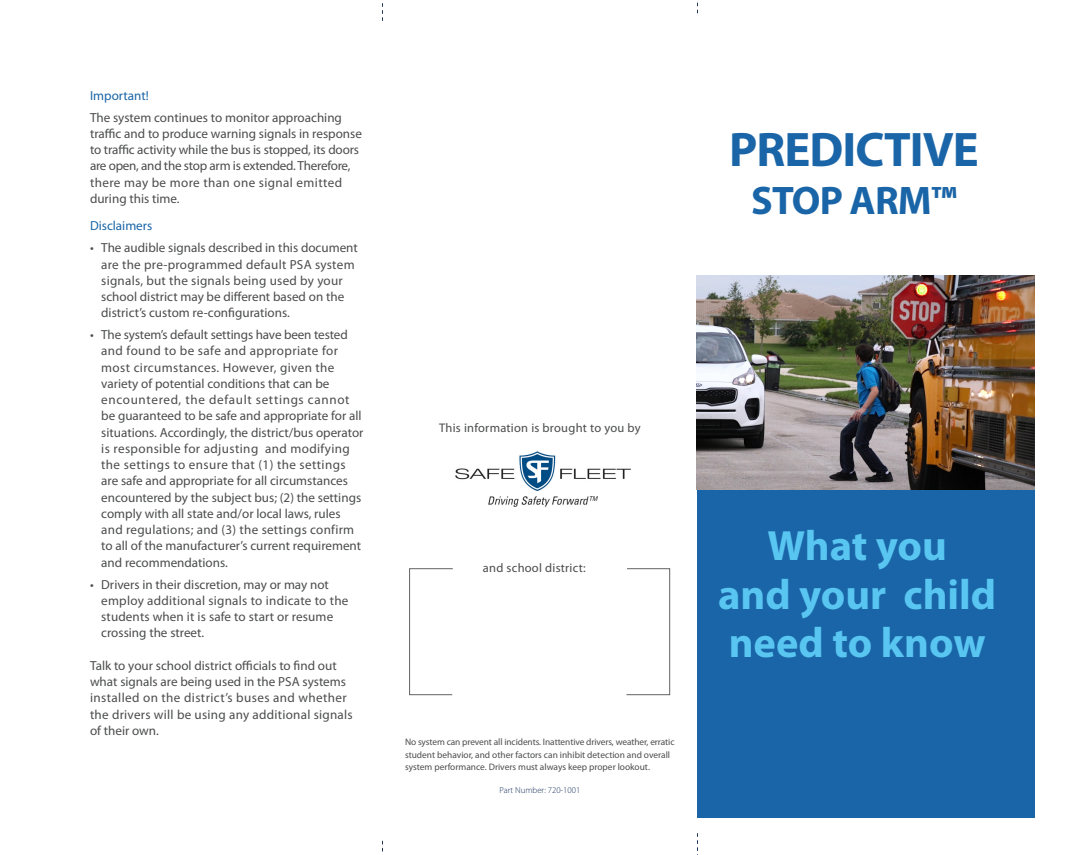
<style>
.page{position:relative;width:1080px;height:855px;background:#fff}
.page>*{position:absolute;margin:0;border:0;box-sizing:border-box;transform-origin:0 0}
.t1{font:700 48.75px "Myriad Pro";letter-spacing:-.02em;color:#1a65a7}
.t2{font:700 42.5px/48.8px "Myriad Pro";color:#59c6f1}
.t3{font:700 40px "Myriad Pro";letter-spacing:-.02em;color:#1a65a7}
.t4{font:13.12px/16.2px "Myriad Pro";color:#4b4c4d}
.t5{font:13.12px "Myriad Pro";color:#1a65a7}
.t6{font:12.5px "Myriad Pro";letter-spacing:.02em;color:#4b4c4d}
.t7{font:9.38px/12.5px "Myriad Pro";color:#4b4c4d}
.t8{font:300 8.75px "Myriad Pro";color:#1a345d}
</style>
<div class="page">
<div style="left:697px;top:472px;width:338px;height:345px;background:#1a65a7"></div>
<img style="left:697px;top:276px;width:338px;height:214px">
<img style="left:455px;top:451px;width:176px;height:56px">
<svg style="left:409px;top:568px;width:44px;height:127px"></svg>
<svg style="left:626px;top:568px;width:44px;height:127px"></svg>
<svg style="left:382px;top:3px;width:1px;height:18px"></svg>
<svg style="left:697px;top:833px;width:1px;height:22px"></svg>
<p class="t5" style="left:90px;top:87px;width:60px">Important!</p>
<p class="t4" style="left:90px;top:109px;width:273px">The system continues to monitor approaching traffic and to produce warning signals in response to traffic activity while the bus is stopped, its doors are open, and the stop arm is extended. Therefore, there may be more than one signal emitted during this time.</p>
<p class="t5" style="left:90px;top:218px;width:64px">Disclaimers</p>
<p class="t4" style="left:101px;top:240px;width:258px;text-indent:-11px">• The audible signals described in this document are the pre-programmed default PSA system signals, but the signals being used by your school district may be different based on the district’s custom re-configurations.</p>
<p class="t4" style="left:101px;top:326px;width:264px;text-indent:-11px">• The system’s default settings have been tested and found to be safe and appropriate for most circumstances. However, given the variety of potential conditions that can be encountered, the default settings cannot be guaranteed to be safe and appropriate for all situations. Accordingly, the district/bus operator is responsible for adjusting and modifying the settings to ensure that (1) the settings are safe and appropriate for all circumstances encountered by the subject bus; (2) the settings comply with all state and/or local laws, rules and regulations; and (3) the settings confirm to all of the manufacturer’s current requirement and recommendations.</p>
<p class="t4" style="left:101px;top:576px;width:249px;text-indent:-11px">• Drivers in their discretion, may or may not employ additional signals to indicate to the students when it is safe to start or resume crossing the street.</p>
<p class="t4" style="left:90px;top:657px;width:264px">Talk to your school district officials to find out what signals are being used in the PSA systems installed on the district’s buses and whether the drivers will be using any additional signals of their own.</p>
<p class="t6" style="left:439px;top:420px;width:203px">This information is brought to you by</p>
<p class="t6" style="left:483px;top:560px;width:104px">and school district:</p>
<p class="t7" style="left:405px;top:735px;width:271px">No system can prevent all incidents. Inattentive drivers, weather, erratic student behavior, and other factors can inhibit detection and overall system performance. Drivers must always keep proper lookout.</p>
<p class="t8" style="left:500px;top:785px;width:82px">Part Number: 720-1001</p>
<p class="t1" style="left:729px;top:118px;width:251px">PREDICTIVE</p>
<p class="t3" style="left:751px;top:175px;width:207px">STOP ARM™</p>
<p class="t2" style="left:767px;top:520px;width:181px">What you</p>
<p class="t2" style="left:718px;top:569px;width:280px">and your child need to know</p>
</div>
